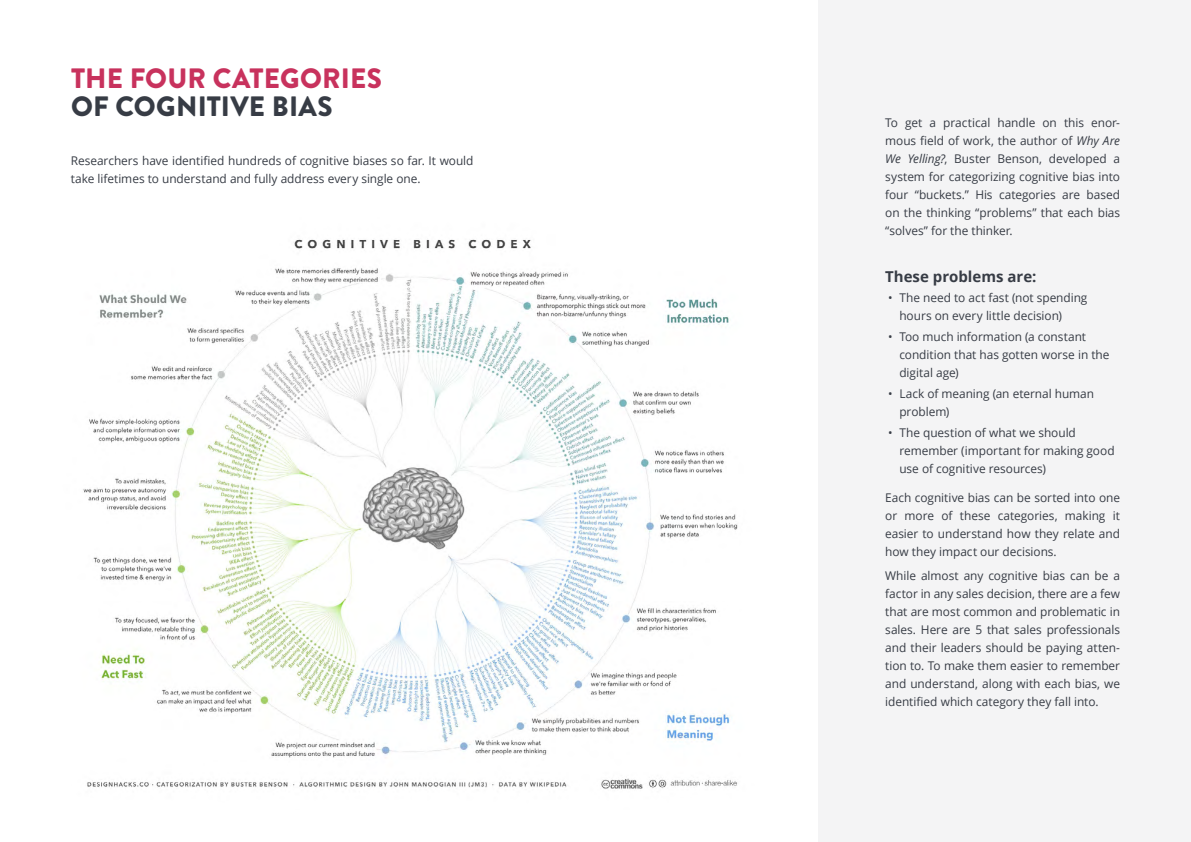
<style>
.page{position:relative;width:1191px;height:842px;background:#fff}
.page>*{position:absolute;margin:0;border:0;box-sizing:border-box;transform-origin:0 0}
.t1{font:900 28px/28px "Brandon Grotesque";letter-spacing:.01em;color:#c8325d}
.t2{font:700 15px "Open Sans";color:#373c45}
.BodyText{font:12px/18px "Open Sans";letter-spacing:-.005em;color:#373c45}
.s1{color:#373c45}
.s2{font-style:italic}
</style>
<div class="page">
<img style="left:83px;top:239px;width:655px;height:550px">
<div style="left:818px;top:0;width:373px;height:842px;background:#f4f4f5"></div>
<h1 class="t1" style="left:71px;top:64px;width:312px">THE FOUR CATEGORIES<br><span class="s1">OF COGNITIVE BIAS</span></h1>
<p class="BodyText" style="left:71px;top:151px;width:404px">Researchers have identified hundreds of cognitive biases so far. It would take lifetimes to understand and fully address every single one.</p>
<p class="BodyText" style="left:885px;top:113px;width:236px;text-align:justify">To get a practical handle on this enor&shy;mous field of work, the author of <span class="s2">Why Are We Yelling?</span>, Buster Benson, developed a system for categorizing cognitive bias into four “buckets.” His categories are based on the thinking “problems” that each bias “solves” for the thinker.</p>
<h4 class="t2" style="left:885px;top:266px;width:153px">These problems are:</h4>
<p class="BodyText" style="left:899px;top:289px;width:190px;text-indent:-11px">• The need to act fast (not spending hours on every little decision)</p>
<p class="BodyText" style="left:899px;top:328px;width:212px;text-indent:-11px">• Too much information (a constant condition that has gotten worse in the digital age)</p>
<p class="BodyText" style="left:899px;top:384px;width:196px;text-indent:-11px">• Lack of meaning (an eternal human problem)</p>
<p class="BodyText" style="left:899px;top:423px;width:217px;text-indent:-11px">• The question of what we should remember (important for making good use of cognitive resources)</p>
<p class="BodyText" style="left:885px;top:489px;width:236px;text-align:justify">Each cognitive bias can be sorted into one or more of these categories, making it easier to understand how they relate and how they impact our decisions.</p>
<p class="BodyText" style="left:885px;top:566px;width:236px;text-align:justify">While almost any cognitive bias can be a factor in any sales decision, there are a few that are most common and problematic in sales. Here are 5 that sales professionals and their leaders should be paying atten&shy;tion to. To make them easier to remember and understand, along with each bias, we identified which category they fall into.</p>
</div>
